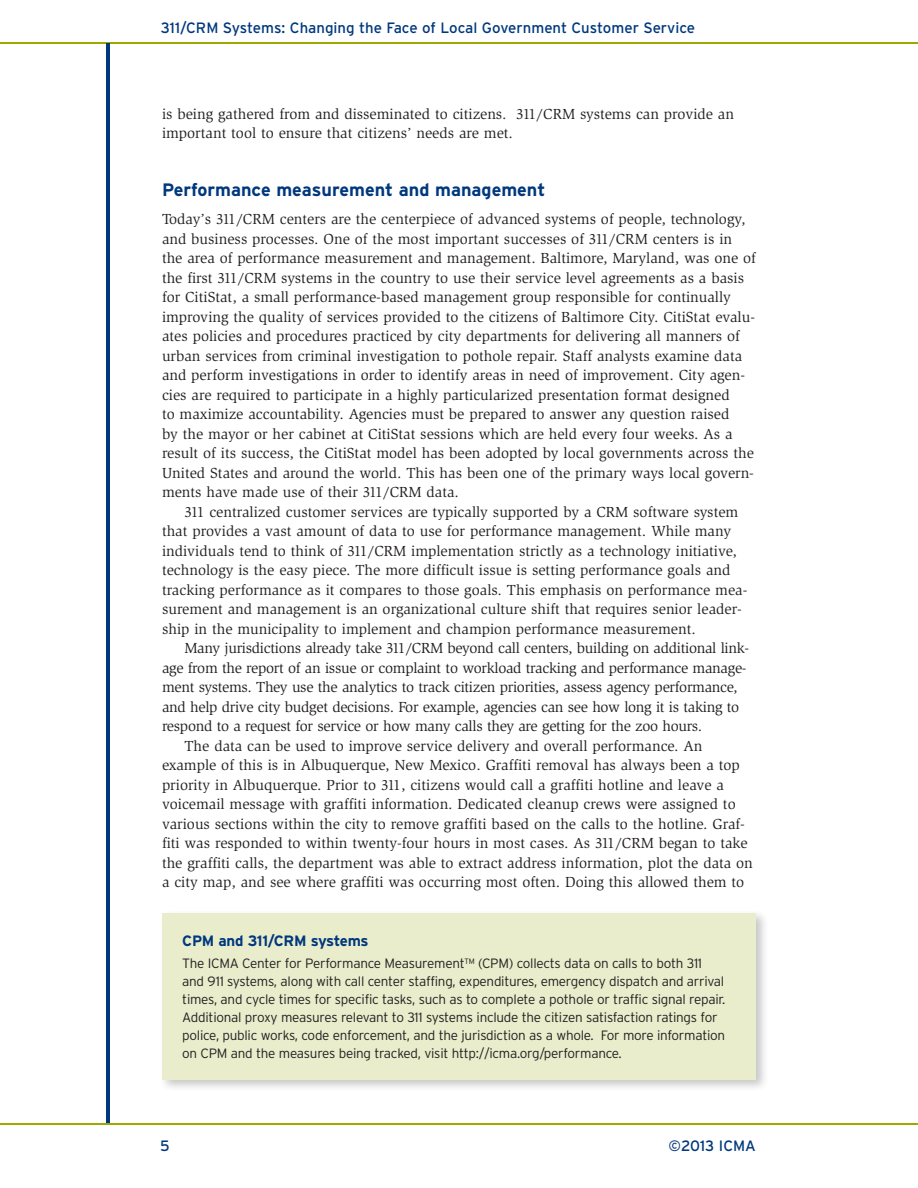
<style>
.page{position:relative;width:918px;height:1188px;background:#fff}
.page>*{position:absolute;margin:0;border:0;box-sizing:border-box;transform-origin:0 0}
.ha{font:700 18px "Interstate";color:#00387d}
.t{font:15px/19.5px "Slimbach Std";color:#231f20}
.t1{font:15px/19.5px "Slimbach Std";color:#231f20}
.t-2{font:15px/19.5px "Slimbach Std";letter-spacing:-.02em;color:#231f20}
.None-2{font:15px "Interstate";color:#00387d}
.sh{font:700 15px "Interstate";letter-spacing:-.02em;color:#00387d}
.st1{font:300 13.5px/18px "Interstate";letter-spacing:-.02em;color:#231f20}
</style>
<div class="page">
<hr style="left:0;top:42px;width:918px;height:2px;background:#a0a800">
<hr style="left:106px;top:44px;width:4px;height:1079px;background:#00387d">
<hr style="left:0;top:1123px;width:918px;height:1px;background:#a0a800">
<div style="left:159px;top:910px;width:611px;height:183px;background:#231f20;opacity:.25"></div>
<div style="left:162px;top:914px;width:594px;height:166px;background:#e9edcc"></div>
<p class="None-2" style="left:161px;top:19px;width:536px">311/CRM Systems: Changing the Face of Local Government Customer Service</p>
<p class="t" style="left:162px;top:104px;width:574px">is being gathered from and disseminated to citizens. 311/CRM systems can provide an important tool to ensure that citizens’ needs are met.</p>
<p class="ha" style="left:162px;top:179px;width:385px">Performance measurement and management</p>
<p class="t1" style="left:162px;top:210px;width:596px">Today’s 311/CRM centers are the centerpiece of advanced systems of people, technology, and business processes. One of the most important successes of 311/CRM centers is in the area of performance measurement and management. Baltimore, Maryland, was one of the first 311/CRM systems in the country to use their service level agreements as a basis for CitiStat, a small performance-based management group responsible for continually improving the quality of services provided to the citizens of Baltimore City. CitiStat evalu&shy;ates policies and procedures practiced by city departments for delivering all manners of urban services from criminal investigation to pothole repair. Staff analysts examine data and perform investigations in order to identify areas in need of improvement. City agen&shy;cies are required to participate in a highly particularized presentation format designed<br>to maximize accountability. Agencies must be prepared to answer any question raised<br>by the mayor or her cabinet at CitiStat sessions which are held every four weeks. As a result of its success, the CitiStat model has been adopted by local governments across the United States and around the world. This has been one of the primary ways local govern&shy;ments have made use of their 311/CRM data.</p>
<p class="t" style="left:162px;top:502px;width:587px;text-indent:22px">311 centralized customer services are typically supported by a CRM software system that provides a vast amount of data to use for performance management. While many individuals tend to think of 311/CRM implementation strictly as a technology initiative, technology is the easy piece. The more difficult issue is setting performance goals and tracking performance as it compares to those goals. This emphasis on performance mea&shy;surement and management is an organizational culture shift that requires senior leader&shy;ship in the municipality to implement and champion performance measurement.</p>
<p class="t-2" style="left:162px;top:639px;width:589px;text-indent:22px">Many jurisdictions already take 311/CRM beyond call centers, building on additional link&shy;age from the report of an issue or complaint to workload tracking and performance manage&shy;ment systems. They use the analytics to track citizen priorities, assess agency performance, and help drive city budget decisions. For example, agencies can see how long it is taking to respond to a request for service or how many calls they are getting for the zoo hours.</p>
<p class="t" style="left:162px;top:736px;width:592px;text-indent:22px">The data can be used to improve service delivery and overall performance. An example of this is in Albuquerque, New Mexico. Graffiti removal has always been a top priority in Albuquerque. Prior to 311, citizens would call a graffiti hotline and leave a voicemail message with graffiti information. Dedicated cleanup crews were assigned to various sections within the city to remove graffiti based on the calls to the hotline. Graf&shy;fiti was responded to within twenty-four hours in most cases. As 311/CRM began to take the graffiti calls, the department was able to extract address information, plot the data on a city map, and see where graffiti was occurring most often. Doing this allowed them to</p>
<p class="sh" style="left:182px;top:931px;width:188px">CPM and 311/CRM systems</p>
<p class="st1" style="left:182px;top:954px;width:545px">The ICMA Center for Performance Measurement™ (CPM) collects data on calls to both 311 and 911 systems, along with call center staffing, expenditures, emergency dispatch and arrival times, and cycle times for specific tasks, such as to complete a pothole or traffic signal repair.<br>Additional proxy measures relevant to 311 systems include the citizen satisfaction ratings for police, public works, code enforcement, and the jurisdiction as a whole. For more information on CPM and the measures being tracked, visit http://icma.org/performance.</p>
<p class="None-2" style="left:160px;top:1137px;width:11px">5</p>
<p class="None-2" style="left:668px;top:1137px;width:89px">©2013 ICMA</p>
</div>
